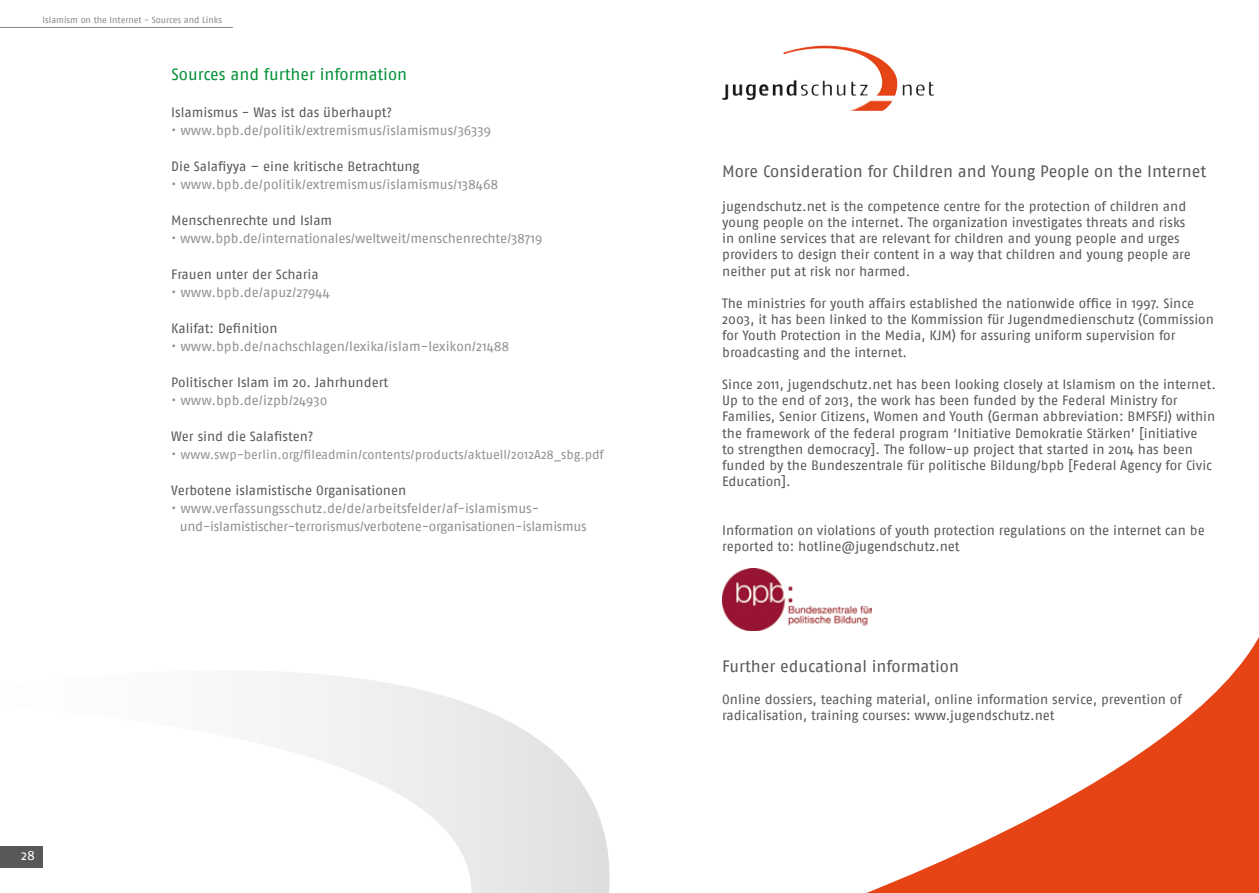
<style>
.page{position:relative;width:1259px;height:893px;background:#fff}
.page>*{position:absolute;margin:0;border:0;box-sizing:border-box;transform-origin:0 0}
.t1{font:16.5px "Fago No";letter-spacing:-.005em;color:#58585a}
.t2{font:16.5px "Fago No";letter-spacing:-.005em;color:#009037}
.t3{font:13.5px/16.2px "Fago No";letter-spacing:-.005em;color:#58585a}
.t4{font:13.5px/18px "Fago No";letter-spacing:-.005em;color:#8f9193}
.t5{font:13.5px "Fago No";color:#fff}
.t6{font:12.75px "Fago No";color:#8f9193}
.t7{font:9px "Fago No";letter-spacing:-.005em;color:#87888a}
.s1{font-size:13.5px}
</style>
<div class="page">
<svg style="left:0;top:672px;width:610px;height:221px"></svg>
<div style="left:0;top:846px;width:43px;height:21px;background:#58585a"></div>
<hr style="left:0;top:27px;width:233px;height:1px;background:#87888a">
<img style="left:783px;top:46px;width:99px;height:43px">
<svg style="left:866px;top:607px;width:393px;height:286px"></svg>
<img style="left:722px;top:568px;width:149px;height:62px">
<p class="t7" style="left:43px;top:15px;width:181px">Islamism on the Internet - Sources and Links</p>
<p class="t2" style="left:171px;top:65px;width:237px">Sources and further information</p>
<p class="t3" style="left:171px;top:104px;width:223px">Islamismus - Was ist das überhaupt?</p>
<p class="t4" style="left:171px;top:121px;width:321px">• www.bpb.de/politik/extremismus/islamismus/36339</p>
<p class="t3" style="left:171px;top:158px;width:250px">Die Salafiyya – eine kritische Betrachtung</p>
<p class="t4" style="left:171px;top:175px;width:329px">• www.bpb.de/politik/extremismus/islamismus/138468</p>
<p class="t3" style="left:171px;top:212px;width:163px">Menschenrechte und Islam</p>
<p class="t4" style="left:171px;top:229px;width:373px">• www.bpb.de/internationales/weltweit/menschenrechte/38719</p>
<p class="t3" style="left:171px;top:266px;width:149px">Frauen unter der Scharia</p>
<p class="t4" style="left:171px;top:283px;width:160px">• www.bpb.de/apuz/27944</p>
<p class="t3" style="left:171px;top:320px;width:108px">Kalifat: Definition</p>
<p class="t4" style="left:171px;top:337px;width:340px">• www.bpb.de/nachschlagen/lexika/islam-lexikon/21488</p>
<p class="t3" style="left:171px;top:374px;width:219px">Politischer Islam im 20. Jahrhundert</p>
<p class="t4" style="left:171px;top:391px;width:158px">• www.bpb.de/izpb/24930</p>
<p class="t3" style="left:171px;top:428px;width:144px">Wer sind die Salafisten?</p>
<p class="t6" style="left:171px;top:447px;width:434px"><span class="s1">•</span> www.swp-berlin.org/fileadmin/contents/products/aktuell/2012A28_sbg.pdf</p>
<p class="t3" style="left:171px;top:482px;width:237px">Verbotene islamistische Organisationen</p>
<p class="t4" style="left:180px;top:499px;width:408px;text-indent:-9px">• www.verfassungsschutz.de/de/arbeitsfelder/af-islamismus&shy;und-islamistischer-terrorismus/verbotene-organisationen-islamismus</p>
<p class="t5" style="left:21px;top:847px;width:15px">28</p>
<p class="t1" style="left:722px;top:161px;width:485px">More Consideration for Children and Young People on the Internet</p>
<p class="t3" style="left:722px;top:198px;width:470px">jugendschutz.net is the competence centre for the protection of children and young people on the internet. The organization investigates threats and risks in online services that are relevant for children and young people and urges providers to design their content in a way that children and young people are neither put at risk nor harmed.</p>
<p class="t3" style="left:722px;top:295px;width:493px">The ministries for youth affairs established the nationwide office in 1997. Since 2003, it has been linked to the Kommission für Jugendmedienschutz (Commission for Youth Protection in the Media, KJM) for assuring uniform supervision for broadcasting and the internet.</p>
<p class="t3" style="left:722px;top:376px;width:495px">Since 2011, jugendschutz.net has been looking closely at Islamism on the internet.<br>Up to the end of 2013, the work has been funded by the Federal Ministry for Families, Senior Citizens, Women and Youth (German abbreviation: BMFSFJ) within the framework of the federal program ‘Initiative Demokratie Stärken’ [initiative<br>to strengthen democracy]. The follow-up project that started in 2014 has been funded by the Bundeszentrale für politische Bildung/bpb [Federal Agency for Civic Education].</p>
<p class="t3" style="left:722px;top:522px;width:484px">Information on violations of youth protection regulations on the internet can be reported to: hotline@jugendschutz.net</p>
<p class="t1" style="left:722px;top:656px;width:238px">Further educational information</p>
<p class="t3" style="left:722px;top:691px;width:461px">Online dossiers, teaching material, online information service, prevention of radicalisation, training courses: www.jugendschutz.net</p>
</div>
